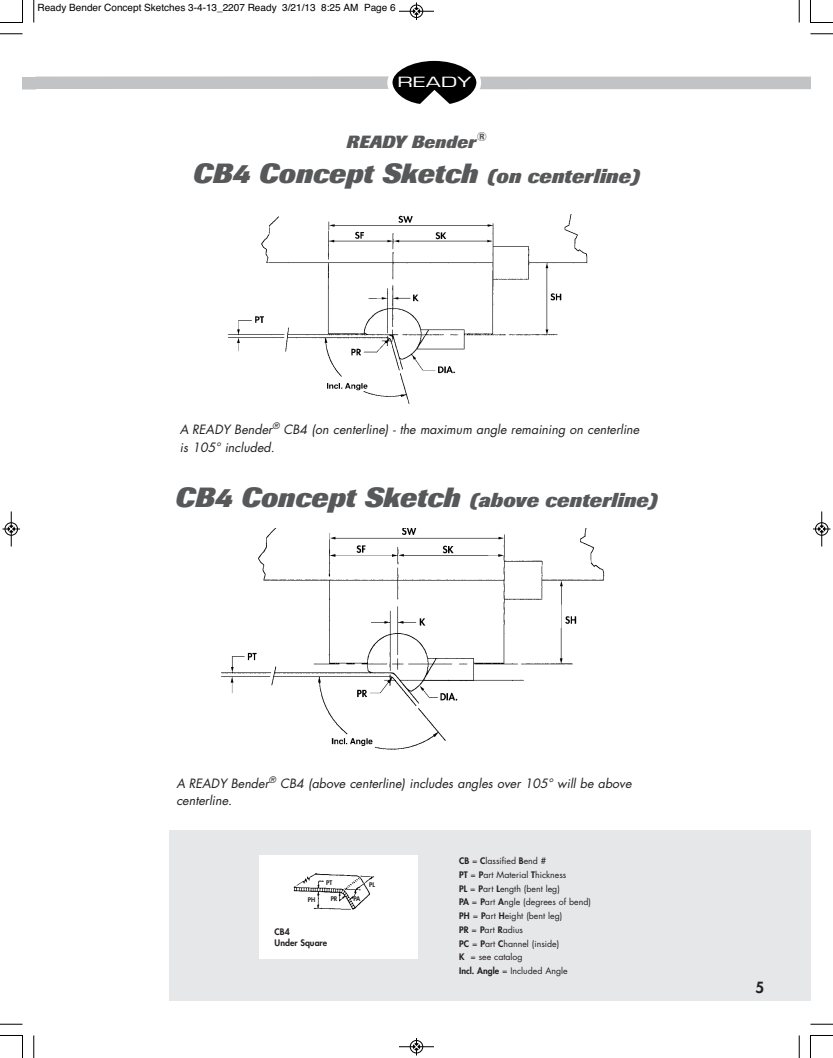
<style>
.page{position:relative;width:833px;height:1058px;background:#fff}
.page>*{position:absolute;margin:0;border:0;box-sizing:border-box;transform-origin:0 0}
.t1{font:italic 800 27.5px "Imago";color:#57585a}
.t2{font:italic 800 20px "Imago";color:#57585a}
.t3{font:italic 800 17.5px "Imago";color:#57585a}
.t4{font:800 15px "Futura";color:#231f20}
.t5{font:13.75px "Eurostile";letter-spacing:.01em;color:#fff;scale:1.6 1}
.t6{font:italic 12.5px/17.5px "Futura";color:#231f20}
.t7{font:10px "Helvetica";color:#000}
.t8{font:8.75px/13.8px "Futura";color:#231f20}
.t9{font:800 8.75px/11.2px "Futura";color:#231f20}
.t10{font:800 6.25px "Futura";color:#231f20}
.s1{font-size:20px}
.s2{font-size:27.5px}
.s3{font-weight:800}
</style>
<div class="page">
<div style="left:169px;top:830px;width:641px;height:170px;background:#e6e7e9"></div>
<img style="left:227px;top:215px;width:361px;height:189px">
<div style="left:259px;top:855px;width:158px;height:104px;background:#fff"></div>
<img style="left:293px;top:873px;width:82px;height:37px">
<img style="left:221px;top:528px;width:384px;height:222px">
<svg style="left:22px;top:61px;width:788px;height:43px"></svg>
<svg style="left:33px;top:0;width:2px;height:22px"></svg>
<svg style="left:0;top:33px;width:22px;height:2px"></svg>
<svg style="left:798px;top:0;width:2px;height:22px"></svg>
<svg style="left:810px;top:33px;width:22px;height:2px"></svg>
<svg style="left:33px;top:1035px;width:2px;height:23px"></svg>
<svg style="left:0;top:1023px;width:22px;height:2px"></svg>
<svg style="left:798px;top:1035px;width:2px;height:23px"></svg>
<svg style="left:810px;top:1023px;width:22px;height:2px"></svg>
<svg style="left:0;top:0;width:23px;height:23px"></svg>
<svg style="left:810px;top:0;width:22px;height:23px"></svg>
<svg style="left:0;top:1035px;width:23px;height:23px"></svg>
<svg style="left:810px;top:1035px;width:22px;height:23px"></svg>
<hr style="left:399px;top:11px;width:35px;height:1px;background:#000">
<div style="left:410px;top:5px;width:13px;height:13px;border:1px solid #000;border-radius:50%"></div>
<svg style="left:413px;top:2px;width:6px;height:18px"></svg>
<hr style="left:399px;top:1046px;width:35px;height:1px;background:#000">
<div style="left:410px;top:1040px;width:13px;height:13px;border:1px solid #000;border-radius:50%"></div>
<svg style="left:413px;top:1038px;width:6px;height:17px"></svg>
<hr style="left:11px;top:511px;width:1px;height:35px;background:#000">
<div style="left:5px;top:522px;width:13px;height:13px;border:1px solid #000;border-radius:50%"></div>
<svg style="left:2px;top:526px;width:18px;height:6px"></svg>
<hr style="left:821px;top:511px;width:1px;height:35px;background:#000">
<div style="left:815px;top:522px;width:13px;height:13px;border:1px solid #000;border-radius:50%"></div>
<svg style="left:813px;top:526px;width:17px;height:6px"></svg>
<p class="t7" style="left:38px;top:2px;width:359px">Ready Bender Concept Sketches 3-4-13_2207 Ready 3/21/13 8:25 AM Page 6</p>
<h3 class="t5" style="left:397px;top:77px;width:48px">READY</h3>
<h3 class="t3" style="left:346px;top:136px;width:141px">READY Bender<sup>®</sup></h3>
<h1 class="t1" style="left:193px;top:164px;width:449px">CB4 Concept Sketch <span class="s1">(on centerline)</span></h1>
<h3 class="t6" style="left:180px;top:422px;width:461px">A READY Bender<sup>®</sup> CB4 (on centerline) - the maximum angle remaining on centerline is 105° included.</h3>
<h2 class="t2" style="left:175px;top:492px;width:484px"><span class="s2">CB4 Concept Sketch</span> (above centerline)</h2>
<h3 class="t6" style="left:176px;top:775px;width:456px">A READY Bender<sup>®</sup> CB4 (above centerline) includes angles over 105° will be above centerline.</h3>
<p class="t10" style="left:326px;top:879px;width:8px">PT</p>
<p class="t10" style="left:308px;top:896px;width:9px">PH</p>
<p class="t10" style="left:330px;top:896px;width:8px">PR</p>
<p class="t10" style="left:353px;top:895px;width:9px">PA</p>
<p class="t10" style="left:369px;top:882px;width:7px">PL</p>
<p class="t9" style="left:274px;top:927px;width:54px">CB4<br>Under Square</p>
<p class="t8" style="left:459px;top:854px;width:133px"><span class="s3">CB</span> = <span class="s3">C</span>lassified <span class="s3">B</span>end #<br><span class="s3">PT</span> = <span class="s3">P</span>art Material <span class="s3">T</span>hickness<br><span class="s3">PL</span> = <span class="s3">P</span>art <span class="s3">L</span>ength (bent leg)<br><span class="s3">PA</span> = <span class="s3">P</span>art <span class="s3">A</span>ngle (degrees of bend)<br><span class="s3">PH</span> = <span class="s3">P</span>art <span class="s3">H</span>eight (bent leg)<br><span class="s3">PR</span> = <span class="s3">P</span>art <span class="s3">R</span>adius<br><span class="s3">PC</span> = <span class="s3">P</span>art <span class="s3">C</span>hannel (inside)<br><span class="s3">K</span> = see catalog<br><span class="s3">Incl. Angle</span> = Included Angle</p>
<h3 class="t4" style="left:755px;top:980px;width:10px">5</h3>
</div>
